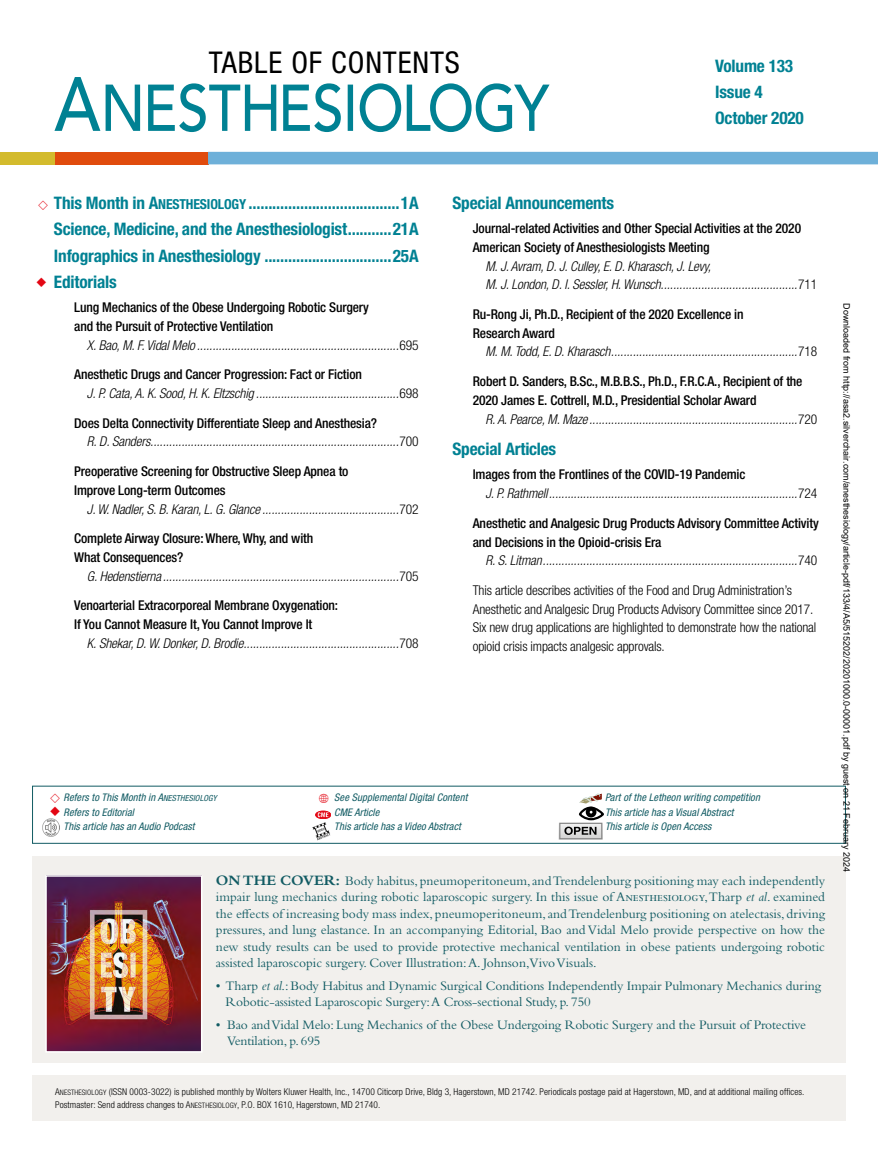
<style>
.page{position:relative;width:878px;height:1175px;background:#fff}
.page>*{position:absolute;margin:0;border:0;box-sizing:border-box;transform-origin:0 0}
.t1{font:condensed 30px "Helvetica Neue LT Std";letter-spacing:.03em;color:#000}
.t2{font:700 condensed 17.25px/26.4px "Helvetica Neue LT Std";letter-spacing:-.01em;color:#008193}
.t3{font:italic 300 condensed 13.5px/29.5px "Helvetica Neue LT Std";letter-spacing:-.01em;color:#000}
.t4{font:13.5px/16.5px "Bembo Std";letter-spacing:-.01em;color:#115b63}
.t5{font:500 condensed 13.5px/18.8px "Helvetica Neue LT Std";letter-spacing:-.01em;color:#000}
.t6{font:300 condensed 13.5px/18.8px "Helvetica Neue LT Std";letter-spacing:-.01em;color:#000}
.t7{font:13.5px/13.2px "Gandhari Unicode";color:#e30613}
.t8{font:13.5px "Carta Std";color:#e30613}
.t9{font:italic condensed 10.5px/14.7px "Helvetica Neue LT Std";letter-spacing:.01em;color:#115b63}
.t10{font:300 condensed 9.3px/12px "Helvetica Neue LT Std";letter-spacing:.01em;color:#000}
.t11{font:9px "Arial";color:#000}
.s1{font-family:"Helvetica Neue LT Std Bd Cn SC800";font-weight:400;font-stretch:normal;font-size:13.8px}
.s2{font-style:normal}
.s3{font-weight:500;font-style:normal}
.s4{font-family:"Helvetica Neue LT Std Cn O SC800";font-style:normal;font-stretch:normal;font-size:8.4px}
.s5{font-weight:700;font-size:15px}
.s6{font-style:italic}
.s7{font-family:"Helvetica Neue LT Std Lt Cn SC800";font-weight:400;font-stretch:normal;font-size:7.5px}
</style>
<div class="page">
<svg style="left:54px;top:77px;width:495px;height:55px"></svg>
<div style="left:48px;top:152px;width:161px;height:12px;background:#e04b0d"></div>
<div style="left:0;top:152px;width:54px;height:12px;background:#d3bb2d"></div>
<div style="left:208px;top:152px;width:670px;height:12px;background:#6eb0d9"></div>
<div style="left:32px;top:856px;width:813px;height:206px;background:#f2f0ed"></div>
<img style="left:48px;top:878px;width:151px;height:171px">
<div style="left:45px;top:875px;width:157px;height:177px;border:2px solid #fff"></div>
<img style="left:42px;top:819px;width:17px;height:17px">
<div style="left:315px;top:811px;width:15px;height:7px;border:1px solid #e30613;border-radius:50%"></div>
<svg style="left:318px;top:812px;width:10px;height:5px"></svg>
<img style="left:312px;top:822px;width:18px;height:18px">
<svg style="left:579px;top:793px;width:25px;height:27px"></svg>
<img style="left:558px;top:822px;width:45px;height:18px">
<div style="left:559px;top:822px;width:43px;height:17px;border:1px solid #878787"></div>
<svg style="left:564px;top:826px;width:32px;height:9px"></svg>
<div style="left:32px;top:1075px;width:813px;height:45px;background:#f2f0ed"></div>
<h1 class="t1" style="left:209px;top:45px;width:253px">TABLE OF CONTENTS</h1>
<p class="t2" style="left:715px;top:52px;width:90px">Volume 133<br>Issue 4<br>October 2020</p>
<p class="t2" style="left:54px;top:189px;width:366px;text-align:justify">This Month in A<span class="s1">NESTHESIOLOGY</span> ......................................1A Science, Medicine, and the Anesthesiologist...........21A Infographics in Anesthesiology ................................25A Editorials</p>
<p class="t5" style="left:74px;top:298px;width:296px">Lung Mechanics of the Obese Undergoing Robotic Surgery and the Pursuit of Protective Ventilation</p>
<p class="t3" style="left:74px;top:330px;width:346px;text-indent:13px">X. Bao, M. F. Vidal Melo .................................................................<span class="s2">695<br></span><span class="s3">Anesthetic Drugs and Cancer Progression: Fact or Fiction</span></p>
<p class="t3" style="left:74px;top:379px;width:346px;text-indent:13px">J. P. Cata, A. K. Sood, H. K. Eltzschig ..............................................<span class="s2">698<br></span><span class="s3">Does Delta Connectivity Differentiate Sleep and Anesthesia?</span></p>
<p class="t3" style="left:74px;top:427px;width:346px;text-indent:13px">R. D. Sanders................................................................................<span class="s2">700<br></span><span class="s3">Preoperative Screening for Obstructive Sleep Apnea to</span></p>
<p class="t3" style="left:87px;top:481px;width:333px;line-height:18.8px;text-indent:-13px"><span class="s3">Improve Long-term Outcomes<br></span>J. W. Nadler, S. B. Karan, L. G. Glance ............................................<span class="s2">702</span></p>
<p class="t5" style="left:74px;top:529px;width:241px">Complete Airway Closure: Where, Why, and with<br>What Consequences?</p>
<p class="t3" style="left:74px;top:561px;width:346px;text-indent:13px">G. Hedenstierna ............................................................................<span class="s2">705<br></span><span class="s3">Venoarterial Extracorporeal Membrane Oxygenation:</span></p>
<p class="t3" style="left:87px;top:615px;width:333px;line-height:18.8px;text-indent:-13px"><span class="s3">If You Cannot Measure It, You Cannot Improve It<br></span>K. Shekar, D. W. Donker, D. Brodie..................................................<span class="s2">708</span></p>
<p class="t7" style="left:40px;top:199px;width:8px">◇</p>
<p class="t7" style="left:38px;top:275px;width:8px">◆</p>
<p class="t2" style="left:452px;top:189px;width:163px">Special Announcements</p>
<p class="t5" style="left:472px;top:219px;width:330px">Journal-related Activities and Other Special Activities at the 2020<br>American Society of Anesthesiologists Meeting</p>
<p class="t3" style="left:485px;top:257px;width:333px;line-height:18.8px">M. J. Avram, D. J. Culley, E. D. Kharasch, J. Levy,<br>M. J. London, D. I. Sessler, H. Wunsch............................................<span class="s2">711</span></p>
<p class="t5" style="left:472px;top:304px;width:272px">Ru-Rong Ji, Ph.D., Recipient of the 2020 Excellence in<br>Research Award</p>
<p class="t3" style="left:472px;top:337px;width:346px;text-indent:13px">M. M. Todd, E. D. Kharasch............................................................<span class="s2">718<br></span><span class="s3">Robert D. Sanders, B.Sc., M.B.B.S., Ph.D., F.R.C.A., Recipient of the</span></p>
<p class="t3" style="left:485px;top:391px;width:333px;line-height:18.8px;text-indent:-13px"><span class="s3">2020 James E. Cottrell, M.D., Presidential Scholar Award<br></span>R. A. Pearce, M. Maze ...................................................................<span class="s2">720</span></p>
<p class="t2" style="left:452px;top:436px;width:105px">Special Articles</p>
<p class="t3" style="left:485px;top:465px;width:333px;line-height:18.8px;text-indent:-13px"><span class="s3">Images from the Frontlines of the COVID-19 Pandemic<br></span>J. P. Rathmell................................................................................<span class="s2">724</span></p>
<p class="t5" style="left:472px;top:513px;width:347px">Anesthetic and Analgesic Drug Products Advisory Committee Activity and Decisions in the Opioid-crisis Era</p>
<p class="t3" style="left:472px;top:546px;width:346px;text-indent:13px">R. S. Litman..................................................................................<span class="s2">740<br>This article describes activities of the Food and Drug Administration’s</span></p>
<p class="t6" style="left:472px;top:599px;width:345px">Anesthetic and Analgesic Drug Products Advisory Committee since 2017.<br>Six new drug applications are highlighted to demonstrate how the national opioid crisis impacts analgesic approvals.</p>
<p class="t9" style="left:63px;top:790px;width:155px">Refers to This Month in A<span class="s4">NESTHESIOLOGY<br></span>Refers to Editorial<br>This article has an Audio Podcast</p>
<p class="t9" style="left:334px;top:790px;width:135px">See Supplemental Digital Content<br>CME Article<br>This article has a Video Abstract</p>
<p class="t9" style="left:605px;top:790px;width:156px">Part of the Letheon writing competition<br>This article has a Visual Abstract<br>This article is Open Access</p>
<p class="t7" style="left:52px;top:791px;width:8px">◇ ◆</p>
<p class="t8" style="left:319px;top:791px;width:11px">•</p>
<p class="t4" style="left:216px;top:872px;width:610px;text-align:justify"><span class="s5">ON THE COVER:</span> Body habitus, pneumoperitoneum, and Trendelenburg positioning may each independently impair lung mechanics during robotic laparoscopic surgery. In this issue of Anesthesiology, Tharp <span class="s6">et al</span>. examined the effects of increasing body mass index, pneumoperitoneum, and Trendelenburg positioning on atelectasis, driving pressures, and lung elastance. In an accompanying Editorial, Bao and Vidal Melo provide perspective on how the new study results can be used to provide protective mechanical ventilation in obese patients undergoing robotic assisted laparoscopic surgery. Cover Illustration: A. Johnson,Vivo Visuals.</p>
<p class="t4" style="left:225px;top:977px;width:597px;text-indent:-10px">• Tharp <span class="s6">et al</span>.: Body Habitus and Dynamic Surgical Conditions Independently Impair Pulmonary Mechanics during<br>Robotic-assisted Laparoscopic Surgery: A Cross-sectional Study, p. 750</p>
<p class="t4" style="left:227px;top:1016px;width:580px;text-indent:-11px">• Bao and Vidal Melo: Lung Mechanics of the Obese Undergoing Robotic Surgery and the Pursuit of Protective<br>Ventilation, p. 695</p>
<p class="t10" style="left:55px;top:1086px;width:751px">A<span class="s7">NESTHESIOLOGY</span> (ISSN 0003-3022) is published monthly by Wolters Kluwer Health, Inc., 14700 Citicorp Drive, Bldg 3, Hagerstown, MD 21742. Periodicals postage paid at Hagerstown, MD, and at additional mailing offices.<br>Postmaster: Send address changes to A<span class="s7">NESTHESIOLOGY</span>, P.O. BOX 1610, Hagerstown, MD 21740.</p>
<p class="t11" style="left:850px;top:303px;width:570px;rotate:90deg">Downloaded from http://asa2.silverchair.com/anesthesiology/article-pdf/133/4/A5/515202/20201000.0-00001.pdf by guest on 21 February 2024</p>
</div>
